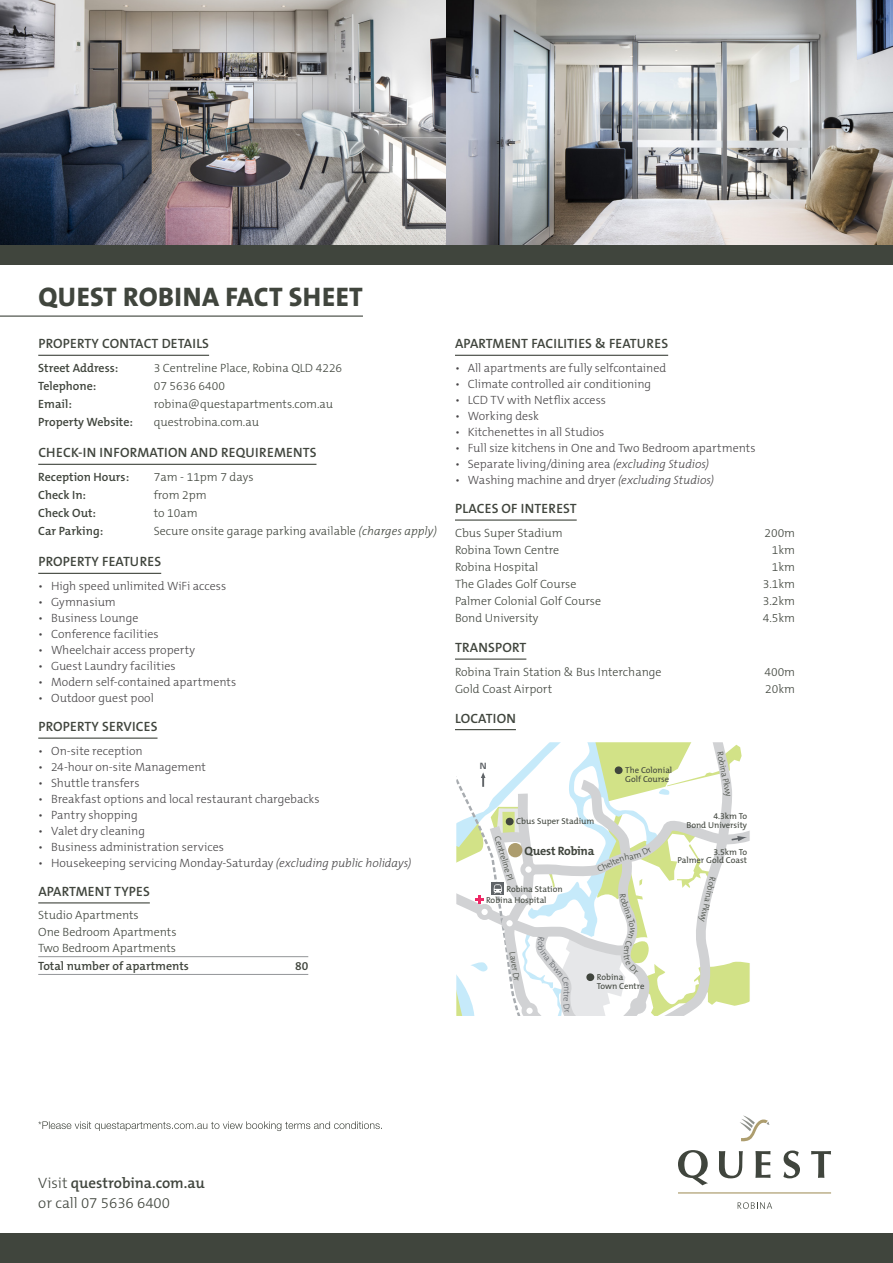
<style>
.page{position:relative;width:893px;height:1263px;background:#fff}
.page>*{position:absolute;margin:0;border:0;box-sizing:border-box;transform-origin:0 0}
.t1{font:800 27px "The Mix B W8";letter-spacing:.015em;color:#40453d}
.t2{font:600 15px "The Mix B W6";color:#40453d}
.t3{font:300 15px "The Mix B W3";color:#40453d}
.t4{font:600 13.5px "The Mix B W6";letter-spacing:.015em;color:#40453d}
.t5{font:700 12.15px "The Mix B W7";letter-spacing:-.02em;color:#40453d}
.t6{font:300 12px "The Mix B W3";color:#484648}
.t7{font:300 12px/16px "The Mix B W3";color:#40453d}
.t8{font:600 12px "The Mix B W6";color:#40453d}
.t9{font:8.7px/8.7px "The Mix B W5 Plain";color:#40453d}
.t10{font:300 8.7px "The Mix B W3";color:#40453d}
.t11{font:700 8.7px "Univers";color:#606468}
.s1{font-style:italic}
.s2{font-family:"The Mix B W3";font-weight:300}
</style>
<div class="page">
<svg style="left:38px;top:1121px;width:344px;height:10px"></svg>
<img style="left:0;top:0;width:893px;height:245px">
<hr style="left:0;top:316px;width:363px;height:1px;background:#40453d">
<hr style="left:455px;top:355px;width:213px;height:1px;background:#40453d">
<hr style="left:455px;top:519px;width:122px;height:2px;background:#40453d">
<hr style="left:455px;top:658px;width:71px;height:2px;background:#40453d">
<hr style="left:455px;top:729px;width:61px;height:1px;background:#40453d">
<hr style="left:38px;top:355px;width:171px;height:1px;background:#40453d">
<hr style="left:38px;top:464px;width:278px;height:1px;background:#40453d">
<hr style="left:38px;top:573px;width:123px;height:1px;background:#40453d">
<hr style="left:38px;top:737px;width:120px;height:2px;background:#40453d">
<hr style="left:38px;top:902px;width:112px;height:1px;background:#40453d">
<hr style="left:38px;top:956px;width:270px;height:1px;background:#939598">
<hr style="left:38px;top:974px;width:270px;height:1px;background:#939598">
<div style="left:0;top:245px;width:893px;height:20px;background:#40453d"></div>
<div style="left:0;top:1233px;width:893px;height:30px;background:#40453d"></div>
<svg style="left:740px;top:1115px;width:29px;height:27px"></svg>
<svg style="left:678px;top:1150px;width:30px;height:35px"></svg>
<svg style="left:719px;top:1151px;width:24px;height:27px"></svg>
<svg style="left:755px;top:1151px;width:15px;height:27px"></svg>
<svg style="left:783px;top:1150px;width:17px;height:28px"></svg>
<svg style="left:811px;top:1151px;width:20px;height:27px"></svg>
<hr style="left:678px;top:1192px;width:153px;height:1px;background:#ad9d6e">
<svg style="left:738px;top:1202px;width:34px;height:7px"></svg>
<svg style="left:456px;top:742px;width:294px;height:274px"></svg>
<h1 class="t1" style="left:38px;top:280px;width:326px">QUEST ROBINA FACT SHEET</h1>
<p class="t4" style="left:38px;top:335px;width:172px">PROPERTY CONTACT DETAILS</p>
<p class="t8" style="left:38px;top:360px;width:82px">Street Address:</p>
<p class="t7" style="left:154px;top:360px;width:190px">3 Centreline Place, Robina QLD 4226</p>
<p class="t8" style="left:38px;top:378px;width:60px">Telephone:</p>
<p class="t7" style="left:154px;top:378px;width:73px">07 5636 6400</p>
<p class="t8" style="left:38px;top:396px;width:35px">Email:</p>
<p class="t7" style="left:154px;top:396px;width:181px">robina@questapartments.com.au</p>
<p class="t8" style="left:38px;top:415px;width:96px">Property Website:</p>
<p class="t7" style="left:154px;top:414px;width:107px">questrobina.com.au</p>
<p class="t4" style="left:38px;top:444px;width:280px">CHECK-IN INFORMATION AND REQUIREMENTS</p>
<p class="t8" style="left:38px;top:469px;width:92px">Reception Hours:</p>
<p class="t7" style="left:154px;top:469px;width:101px">7am - 11pm 7 days</p>
<p class="t8" style="left:38px;top:487px;width:49px">Check In:</p>
<p class="t7" style="left:154px;top:487px;width:55px">from 2pm</p>
<p class="t8" style="left:38px;top:505px;width:59px">Check Out:</p>
<p class="t7" style="left:154px;top:505px;width:45px">to 10am</p>
<p class="t8" style="left:38px;top:524px;width:66px">Car Parking:</p>
<p class="t7" style="left:154px;top:523px;width:285px">Secure onsite garage parking available <span class="s1">(charges apply)</span></p>
<p class="t4" style="left:38px;top:553px;width:124px">PROPERTY FEATURES</p>
<p class="t6" style="left:38px;top:578px;width:189px">• High speed unlimited WiFi access</p>
<p class="t6" style="left:38px;top:594px;width:79px">• Gymnasium</p>
<p class="t6" style="left:38px;top:610px;width:102px">• Business Lounge</p>
<p class="t6" style="left:38px;top:626px;width:122px">• Conference facilities</p>
<p class="t6" style="left:38px;top:642px;width:158px">• Wheelchair access property</p>
<p class="t6" style="left:38px;top:658px;width:139px">• Guest Laundry facilities</p>
<p class="t6" style="left:38px;top:674px;width:200px">• Modern self-contained apartments</p>
<p class="t6" style="left:38px;top:691px;width:117px">• Outdoor guest pool</p>
<p class="t4" style="left:38px;top:718px;width:121px">PROPERTY SERVICES</p>
<p class="t6" style="left:38px;top:743px;width:106px">• On-site reception</p>
<p class="t6" style="left:38px;top:759px;width:169px">• 24-hour on-site Management</p>
<p class="t6" style="left:38px;top:775px;width:103px">• Shuttle transfers</p>
<p class="t6" style="left:38px;top:791px;width:283px">• Breakfast options and local restaurant chargebacks</p>
<p class="t6" style="left:38px;top:807px;width:101px">• Pantry shopping</p>
<p class="t6" style="left:38px;top:823px;width:108px">• Valet dry cleaning</p>
<p class="t6" style="left:38px;top:839px;width:187px">• Business administration services</p>
<p class="t6" style="left:38px;top:855px;width:375px">• Housekeeping servicing Monday-Saturday <span class="s1">(excluding public holidays)</span></p>
<p class="t4" style="left:38px;top:883px;width:113px">APARTMENT TYPES</p>
<p class="t7" style="left:38px;top:907px;width:140px">Studio Apartments<br>One Bedroom Apartments<br>Two Bedroom Apartments</p>
<p class="t8" style="left:38px;top:958px;width:152px">Total number of apartments</p>
<p class="t8" style="left:295px;top:958px;width:15px">80</p>
<p class="t4" style="left:455px;top:335px;width:215px">APARTMENT FACILITIES &amp; FEATURES</p>
<p class="t6" style="left:455px;top:360px;width:213px">• All apartments are fully selfcontained</p>
<p class="t6" style="left:455px;top:376px;width:198px">• Climate controlled air conditioning</p>
<p class="t6" style="left:455px;top:392px;width:152px">• LCD TV with Netflix access</p>
<p class="t6" style="left:455px;top:408px;width:85px">• Working desk</p>
<p class="t6" style="left:455px;top:424px;width:151px">• Kitchenettes in all Studios</p>
<p class="t6" style="left:455px;top:440px;width:302px">• Full size kitchens in One and Two Bedroom apartments</p>
<p class="t6" style="left:455px;top:456px;width:256px">• Separate living/dining area <span class="s1">(excluding Studios)</span></p>
<p class="t6" style="left:455px;top:473px;width:261px">• Washing machine and dryer <span class="s1">(excluding Studios)</span></p>
<p class="t4" style="left:455px;top:500px;width:123px">PLACES OF INTEREST</p>
<p class="t7" style="left:455px;top:525px;width:109px">Cbus Super Stadium</p>
<p class="t7" style="left:764px;top:525px;width:32px">200m</p>
<p class="t7" style="left:455px;top:542px;width:106px">Robina Town Centre</p>
<p class="t7" style="left:772px;top:542px;width:25px">1km</p>
<p class="t7" style="left:455px;top:559px;width:85px">Robina Hospital</p>
<p class="t7" style="left:772px;top:559px;width:25px">1km</p>
<p class="t7" style="left:455px;top:576px;width:123px">The Glades Golf Course</p>
<p class="t7" style="left:763px;top:576px;width:34px">3.1km</p>
<p class="t7" style="left:455px;top:593px;width:148px">Palmer Colonial Golf Course</p>
<p class="t7" style="left:763px;top:593px;width:34px">3.2km</p>
<p class="t7" style="left:455px;top:610px;width:85px">Bond University</p>
<p class="t7" style="left:763px;top:610px;width:34px">4.5km</p>
<p class="t4" style="left:455px;top:639px;width:73px">TRANSPORT</p>
<p class="t7" style="left:455px;top:664px;width:208px">Robina Train Station &amp; Bus Interchange</p>
<p class="t7" style="left:764px;top:664px;width:32px">400m</p>
<p class="t7" style="left:455px;top:681px;width:99px">Gold Coast Airport</p>
<p class="t7" style="left:765px;top:681px;width:31px">20km</p>
<p class="t4" style="left:455px;top:709px;width:62px">LOCATION</p>
<p class="t11" style="left:480px;top:760px;width:8px">N</p>
<p class="t9" style="left:516px;top:817px;width:80px">Cbus Super Stadium</p>
<p class="t10" style="left:503px;top:834px;width:48px;rotate:73deg">Centreline Pl</p>
<p class="t5" style="left:525px;top:843px;width:71px">Quest Robina</p>
<p class="t9" style="left:486px;top:883px;width:78px;line-height:11.1px;text-indent:20px">Robina Station<br>Robina Hospital</p>
<p class="t9" style="left:625px;top:766px;width:49px">The Colonial<br>Golf Course</p>
<p class="t10" style="left:725px;top:750px;width:47px;rotate:78deg">Robina Pkwy</p>
<p class="t9" style="left:686px;top:812px;width:62px;text-align:right">4.3km To<br>Bond University</p>
<p class="t9" style="left:677px;top:847px;width:71px;text-align:right">3.5km To<br>Palmer Gold Coast</p>
<p class="t10" style="left:718px;top:878px;width:47px;rotate:103deg">Robina Pkwy</p>
<p class="t10" style="left:518px;top:951px;width:31px;rotate:81deg">Laver Dr</p>
<p class="t9" style="left:597px;top:973px;width:49px">Robina<br>Town Centre</p>
<p class="t2" style="left:38px;top:1173px;width:168px"><span class="s2">Visit</span> questrobina.com.au</p>
<p class="t3" style="left:38px;top:1193px;width:133px">or call 07 5636 6400</p>
</div>
